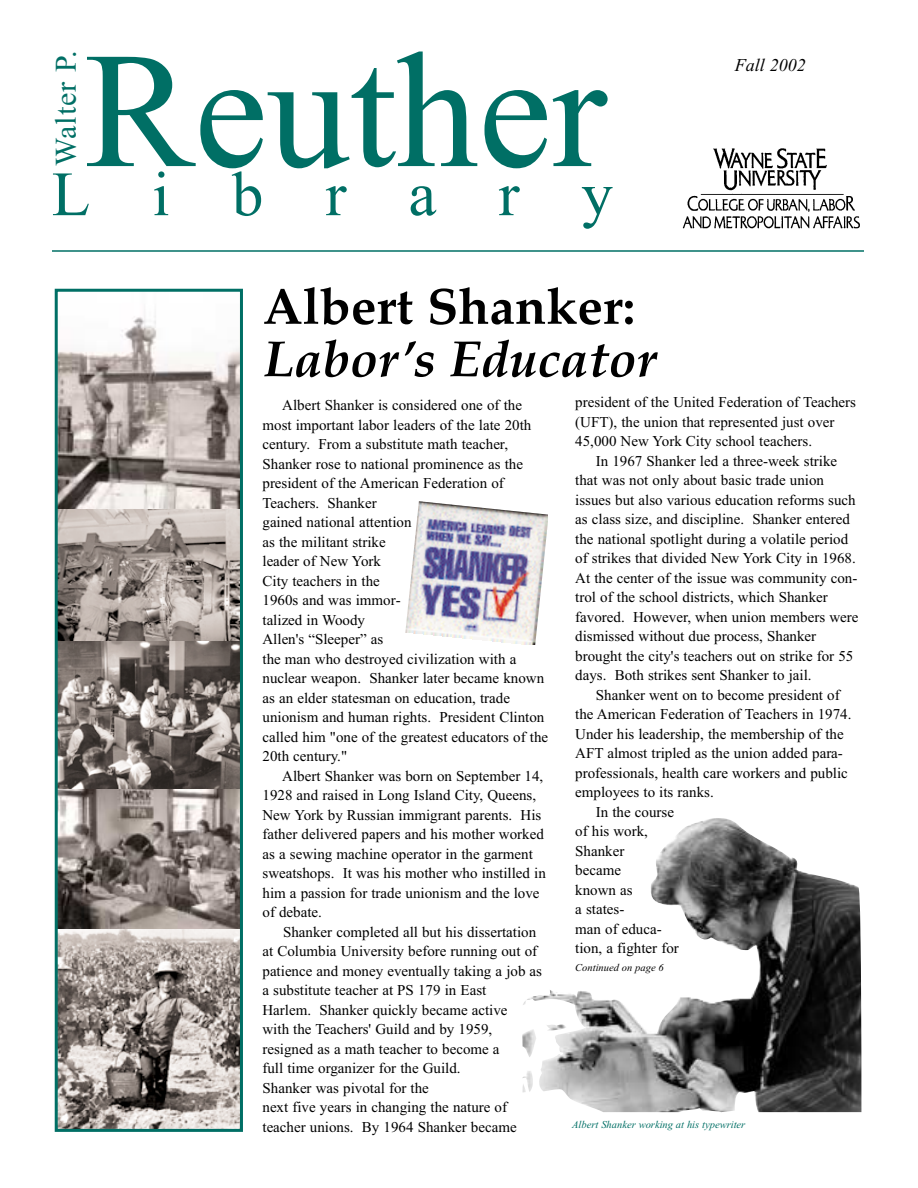
<style>
.page{position:relative;width:918px;height:1188px;background:#fff}
.page>*{position:absolute;margin:0;border:0;box-sizing:border-box;transform-origin:0 0}
.t1{font:165px "Times New Roman";color:#006f65}
.t2{font:63px "Times New Roman";letter-spacing:.985em;color:#006f65}
.t3{font:italic 700 51px "Palatino";color:#000}
.t4{font:700 51px "Palatino";color:#000}
.t5{font:30px "Times New Roman";letter-spacing:.03em;color:#006f65}
.t6{font:italic 18px "Times New Roman";color:#000}
.t7{font:15px/19.5px "Times New Roman";color:#000}
.t8{font:italic 10.5px "Times New Roman";color:#006f65}
.t9{font:italic 10.5px "Times New Roman";color:#000}
</style>
<div class="page">
<hr style="left:52px;top:250px;width:812px;height:2px;background:#006f65">
<img style="left:682px;top:148px;width:178px;height:81px">
<img style="left:59px;top:640px;width:180px;height:150px">
<img style="left:59px;top:928px;width:180px;height:200px">
<svg style="left:59px;top:315px;width:180px;height:195px"></svg>
<img style="left:59px;top:790px;width:180px;height:138px">
<svg style="left:59px;top:510px;width:180px;height:130px;background:#a79d97"></svg>
<div style="left:55px;top:289px;width:188px;height:843px;border:3px solid #006f65"></div>
<img style="left:405px;top:501px;width:143px;height:144px">
<img style="left:522px;top:818px;width:339px;height:294px">
<h1 class="t1" style="left:84px;top:51px;width:524px">Reuther</h1>
<h2 class="t2" style="left:52px;top:171px;width:563px">Library</h2>
<h3 class="t5" style="left:55px;top:166px;width:117px;rotate:-90deg">Walter P.</h3>
<p class="t6" style="left:735px;top:59px;width:72px">Fall 2002</p>
<h3 class="t4" style="left:263px;top:287px;width:374px">Albert Shanker:</h3>
<h3 class="t3" style="left:263px;top:339px;width:395px">Labor’s Educator</h3>
<p class="t7" style="left:263px;top:397px;width:287px;text-indent:20px">Albert Shanker is considered one of the most important labor leaders of the late 20th century. From a substitute math teacher,<br>Shanker rose to national prominence as the president of the American Federation of<br>Teachers. Shanker<br>gained national attention<br>as the militant strike<br>leader of New York<br>City teachers in the<br>1960s and was immor-<br>talized in Woody<br>Allen's “Sleeper” as<br>the man who destroyed civilization with a nuclear weapon. Shanker later became known as an elder statesman on education, trade unionism and human rights. President Clinton called him "one of the greatest educators of the<br>20th century."</p>
<p class="t7" style="left:263px;top:767px;width:285px;text-indent:20px">Albert Shanker was born on September 14, 1928 and raised in Long Island City, Queens, New York by Russian immigrant parents. His father delivered papers and his mother worked as a sewing machine operator in the garment sweatshops. It was his mother who instilled in him a passion for trade unionism and the love of debate.</p>
<p class="t7" style="left:263px;top:923px;width:281px;text-indent:21px">Shanker completed all but his dissertation at Columbia University before running out of patience and money eventually taking a job as a substitute teacher at PS 179 in East<br>Harlem. Shanker quickly became active<br>with the Teachers' Guild and by 1959, resigned as a math teacher to become a<br>full time organizer for the Guild.<br>Shanker was pivotal for the<br>next five years in changing the nature of teacher unions. By 1964 Shanker became</p>
<p class="t7" style="left:575px;top:394px;width:282px">president of the United Federation of Teachers (UFT), the union that represented just over<br>45,000 New York City school teachers.</p>
<p class="t7" style="left:575px;top:452px;width:285px;text-indent:21px">In 1967 Shanker led a three-week strike that was not only about basic trade union issues but also various education reforms such as class size, and discipline. Shanker entered the national spotlight during a volatile period of strikes that divided New York City in 1968.<br>At the center of the issue was community con&shy;trol of the school districts, which Shanker favored. However, when union members were dismissed without due process, Shanker brought the city's teachers out on strike for 55 days. Both strikes sent Shanker to jail.</p>
<p class="t7" style="left:596px;top:686px;width:245px">Shanker went on to become president of</p>
<p class="t7" style="left:575px;top:706px;width:278px">the American Federation of Teachers in 1974.</p>
<p class="t7" style="left:575px;top:725px;width:270px">Under his leadership, the membership of the</p>
<p class="t7" style="left:575px;top:745px;width:269px">AFT almost tripled as the union added para-</p>
<p class="t7" style="left:575px;top:764px;width:274px">professionals, health care workers and public</p>
<p class="t7" style="left:575px;top:784px;width:140px">employees to its ranks.</p>
<p class="t7" style="left:596px;top:803px;width:80px">In the course</p>
<p class="t7" style="left:575px;top:823px;width:74px">of his work,</p>
<p class="t7" style="left:575px;top:842px;width:51px">Shanker</p>
<p class="t7" style="left:575px;top:862px;width:47px">became</p>
<p class="t7" style="left:575px;top:881px;width:59px">known as</p>
<p class="t7" style="left:575px;top:901px;width:51px">a states-</p>
<p class="t7" style="left:575px;top:920px;width:88px">man of educa-</p>
<p class="t7" style="left:575px;top:940px;width:105px">tion, a fighter for</p>
<p class="t9" style="left:575px;top:963px;width:90px">Continued on page 6</p>
<p class="t8" style="left:572px;top:1120px;width:175px">Albert Shanker working at his typewriter</p>
</div>
